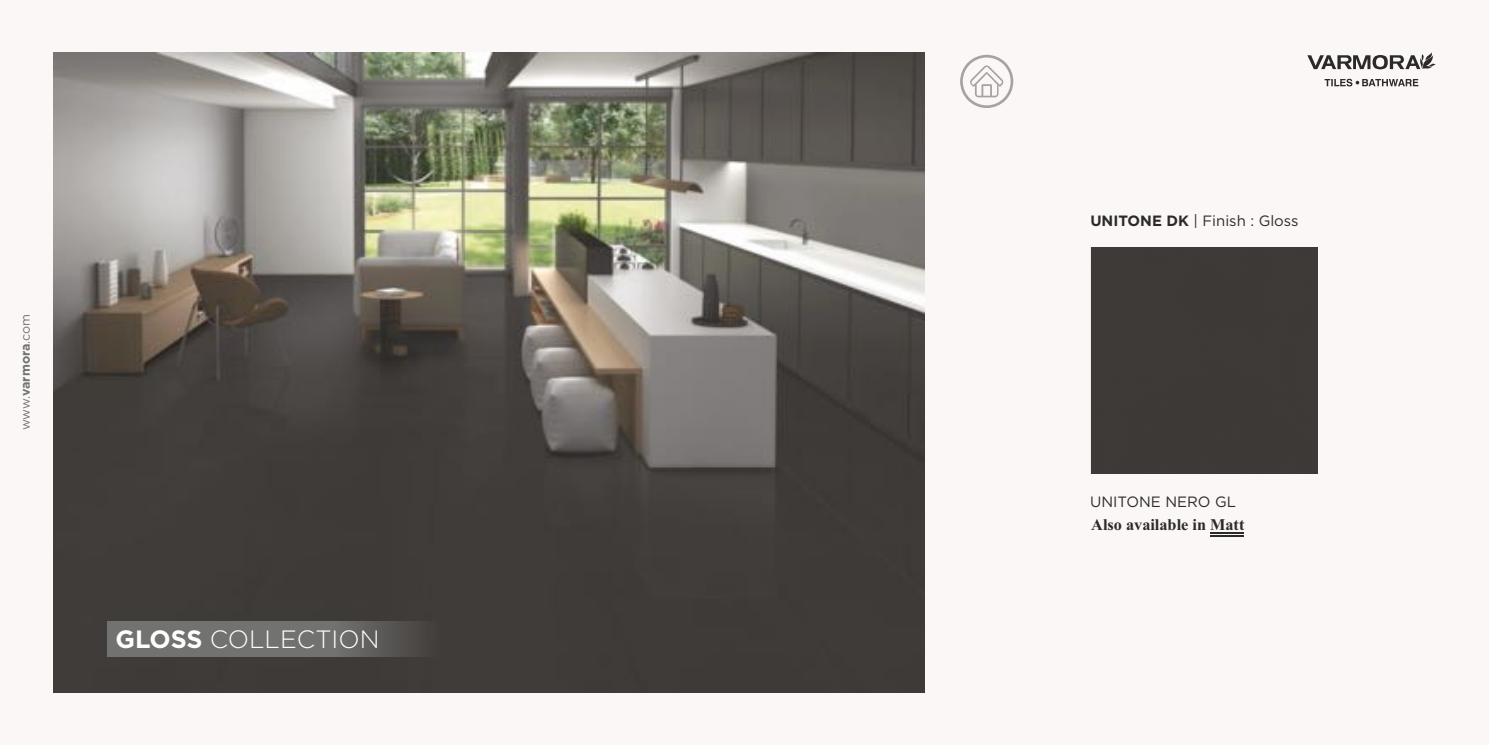
<style>
.page{position:relative;width:1489px;height:745px;background:#fff}
.page>*{position:absolute;margin:0;border:0;box-sizing:border-box;transform-origin:0 0}
.t1{font:300 25px "Gotham Pro";color:#fefefe}
.t2{font:700 16.25px "Times New Roman";color:#2b2a29}
.t3{font:14.88px "Gotham Pro";color:#2b2a29}
.t4{font:12.5px "Gotham Pro";letter-spacing:-.01em;color:#727271}
.s1{font-weight:700}
</style>
<div class="page">
<div style="left:0;top:0;width:1488px;height:744px;background:#faf7f6"></div>
<svg style="left:1307px;top:52px;width:128px;height:18px"></svg>
<svg style="left:1324px;top:79px;width:94px;height:7px"></svg>
<img style="left:53px;top:52px;width:871px;height:640px">
<div style="left:1091px;top:247px;width:226px;height:226px;background:#3d3a38"></div>
<svg style="left:960px;top:55px;width:53px;height:53px"></svg>
<hr style="left:1210px;top:532px;width:34px;height:1px;background:#2b2a29">
<hr style="left:1210px;top:535px;width:34px;height:1px;background:#2b2a29">
<svg style="left:107px;top:621px;width:338px;height:35px;fill:#727271"></svg>
<p class="t4" style="left:19px;top:430px;width:118px;rotate:-90deg">www.<span class="s1">varmora</span>.com</p>
<h1 class="t1" style="left:115px;top:625px;width:265px"><span class="s1">GLOSS</span> COLLECTION</h1>
<p class="t3" style="left:1090px;top:212px;width:210px"><span class="s1">UNITONE DK</span> | Finish : Gloss</p>
<p class="t3" style="left:1090px;top:493px;width:147px">UNITONE NERO GL</p>
<p class="t2" style="left:1091px;top:512px;width:155px">Also available in Matt</p>
</div>
